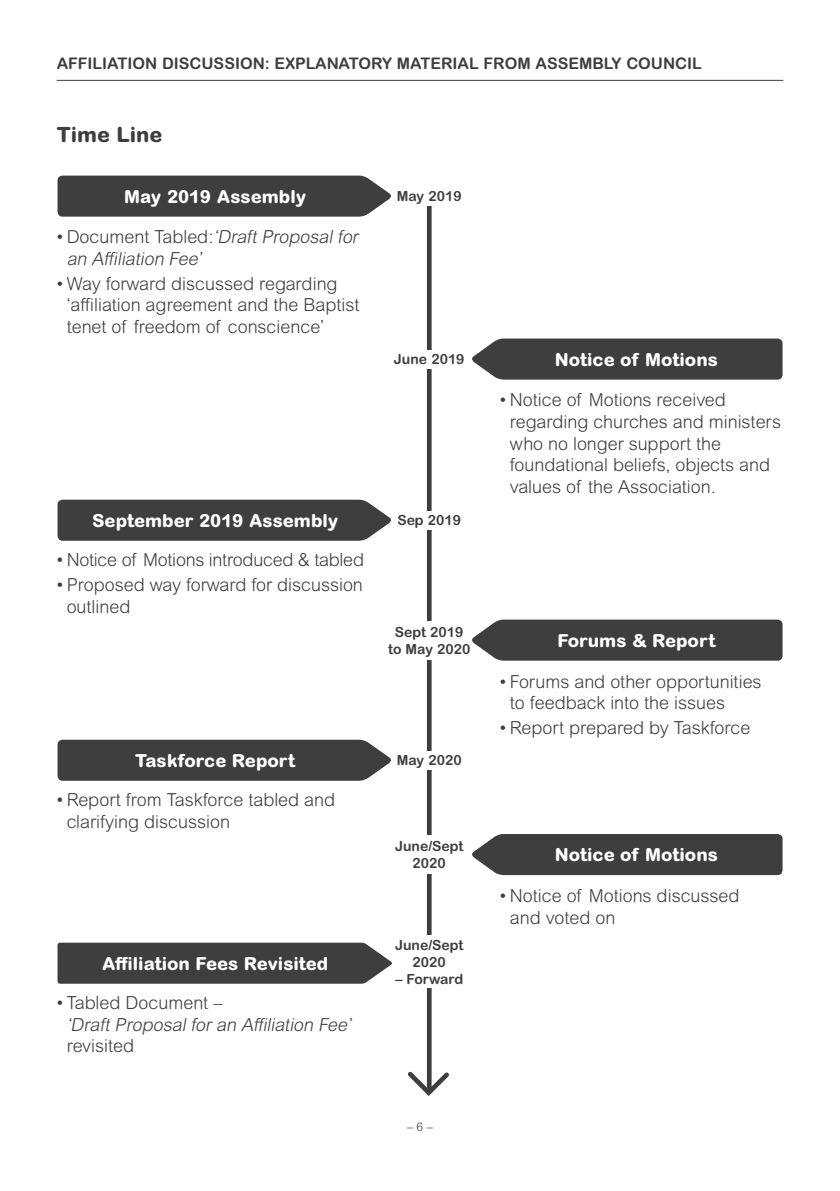
<style>
.page{position:relative;width:840px;height:1191px;background:#fff}
.page>*{position:absolute;margin:0;border:0;box-sizing:border-box;transform-origin:0 0}
.t1{font:800 21px "Arial Rounded MT Pro";color:#3e3e3f}
.t2{font:300 18px/21.6px "Arial Rounded MT Pro";color:#3e3e3f}
.t3{font:800 18px "Arial Rounded MT Pro";color:#fff}
.t4{font:italic 300 18px/21.6px "Arial Rounded MT Pro";letter-spacing:-.01em;color:#3e3e3f}
.t5{font:700 16px "Arial Rounded MT Pro";color:#3e3e3f}
.t6{font:700 14px/16.8px "Arial Rounded MT Pro";color:#3e3e3f;text-align:center}
.t7{font:12px "Arial Rounded MT Pro";color:#636366}
.s1{font-style:normal}
</style>
<div class="page">
<div style="left:426px;top:189px;width:5px;height:898px;background:#3e3e3f"></div>
<div style="left:380px;top:350px;width:98px;height:18px;background:#fff"></div>
<div style="left:472px;top:338px;width:310px;height:41px;background:#3e3e3f"></div>
<div style="left:380px;top:620px;width:98px;height:39px;background:#fff"></div>
<div style="left:472px;top:619px;width:310px;height:41px;background:#3e3e3f"></div>
<div style="left:380px;top:835px;width:98px;height:39px;background:#fff"></div>
<div style="left:472px;top:834px;width:310px;height:41px;background:#3e3e3f"></div>
<svg style="left:408px;top:1067px;width:41px;height:29px"></svg>
<div style="left:380px;top:511px;width:98px;height:18px;background:#fff"></div>
<div style="left:57px;top:500px;width:334px;height:41px;background:#3e3e3f"></div>
<div style="left:380px;top:751px;width:98px;height:18px;background:#fff"></div>
<div style="left:57px;top:739px;width:334px;height:41px;background:#3e3e3f"></div>
<div style="left:380px;top:935px;width:98px;height:53px;background:#fff"></div>
<div style="left:57px;top:942px;width:335px;height:41px;background:#3e3e3f"></div>
<div style="left:380px;top:187px;width:98px;height:18px;background:#fff"></div>
<div style="left:57px;top:176px;width:334px;height:41px;background:#3e3e3f"></div>
<hr style="left:57px;top:80px;width:725px;height:1px;background:#3e3e3f">
<p class="t5" style="left:57px;top:53px;width:646px">AFFILIATION DISCUSSION: EXPLANATORY MATERIAL FROM ASSEMBLY COUNCIL</p>
<p class="t1" style="left:57px;top:122px;width:107px">Time Line</p>
<p class="t3" style="left:124px;top:185px;width:183px">May 2019 Assembly</p>
<p class="t6" style="left:396px;top:188px;width:66px">May 2019</p>
<p class="t4" style="left:67px;top:227px;width:296px;text-indent:-10px"><span class="s1">• Document Tabled:</span>‘DraftProposalfor an Affiliation Fee’</p>
<p class="t2" style="left:67px;top:273px;width:294px;text-indent:-10px">• Way forward discussed regarding ‘affiliation agreement and the Baptist tenet of freedom of conscience’</p>
<p class="t6" style="left:393px;top:351px;width:72px">June 2019</p>
<p class="t3" style="left:554px;top:348px;width:165px">Notice of Motions</p>
<p class="t2" style="left:509px;top:390px;width:272px;text-indent:-10px">• Notice of Motions received regarding churches and ministers who no longer support the foundational beliefs, objects and values of the Association.</p>
<p class="t3" style="left:92px;top:509px;width:248px">September 2019 Assembly</p>
<p class="t6" style="left:397px;top:512px;width:65px">Sep 2019</p>
<p class="t2" style="left:57px;top:550px;width:309px">• Notice of Motions introduced &amp; tabled</p>
<p class="t2" style="left:67px;top:575px;width:297px;text-indent:-10px">• Proposed way forward for discussion outlined</p>
<p class="t6" style="left:388px;top:624px;width:84px">Sept 2019 to May 2020</p>
<p class="t3" style="left:557px;top:629px;width:159px">Forums &amp; Report</p>
<p class="t2" style="left:509px;top:671px;width:253px;text-indent:-10px">• Forums and other opportunities to feedback into the issues</p>
<p class="t2" style="left:499px;top:717px;width:252px">• Report prepared by Taskforce</p>
<p class="t3" style="left:135px;top:749px;width:161px">Taskforce Report</p>
<p class="t6" style="left:396px;top:752px;width:66px">May 2020</p>
<p class="t2" style="left:67px;top:790px;width:270px;text-indent:-10px">• Report from Taskforce tabled and clarifying discussion</p>
<p class="t3" style="left:102px;top:952px;width:228px">Affiliation Fees Revisited</p>
<p class="t4" style="left:67px;top:992px;width:290px;text-indent:-10px"><span class="s1">• Tabled Document – </span>‘DraftProposalforan Affiliation Fee’ <span class="s1">revisited</span></p>
<p class="t6" style="left:395px;top:838px;width:70px">June/Sept<br>2020</p>
<p class="t3" style="left:554px;top:844px;width:165px">Notice of Motions</p>
<p class="t6" style="left:395px;top:937px;width:70px">June/Sept<br>2020</p>
<p class="t6" style="left:395px;top:971px;width:69px">– Forward</p>
<p class="t2" style="left:509px;top:885px;width:231px;text-indent:-10px">• Notice of Motions discussed and voted on</p>
<p class="t7" style="left:407px;top:1119px;width:27px">– 6 –</p>
</div>
